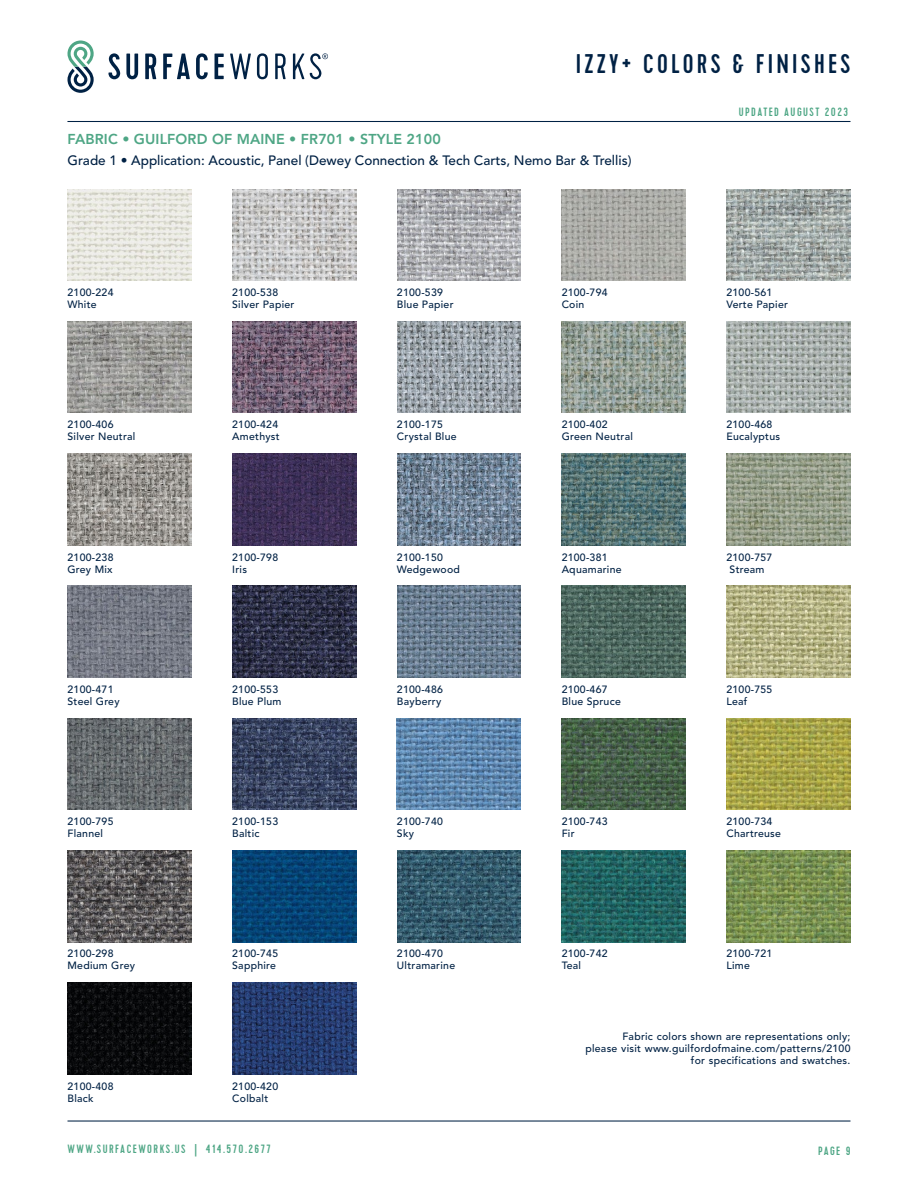
<style>
.page{position:relative;width:918px;height:1188px;background:#fff}
.page>*{position:absolute;margin:0;border:0;box-sizing:border-box;transform-origin:0 0}
.t1{font:500 27px "Cervo";letter-spacing:.12em;color:#002144}
.t2{font:800 14.25px "Avenir LT Std";letter-spacing:.01em;color:#4ea685}
.t3{font:500 13.5px "Avenir LT Std";color:#002144}
.t4{font:500 12px "Cervo";letter-spacing:.12em;color:#4ea685}
.t5{font:500 10.5px/12px "Avenir LT Std";letter-spacing:.025em;color:#002144}
</style>
<div class="page">
<svg style="left:108px;top:53px;width:30px;height:26px"></svg>
<svg style="left:145px;top:54px;width:11px;height:25px"></svg>
<svg style="left:163px;top:54px;width:27px;height:25px"></svg>
<svg style="left:196px;top:53px;width:12px;height:26px"></svg>
<svg style="left:215px;top:54px;width:9px;height:25px"></svg>
<svg style="left:230px;top:54px;width:21px;height:25px"></svg>
<svg style="left:257px;top:53px;width:11px;height:26px"></svg>
<svg style="left:275px;top:54px;width:11px;height:25px"></svg>
<svg style="left:293px;top:53px;width:35px;height:26px"></svg>
<svg style="left:67px;top:40px;width:27px;height:53px"></svg>
<hr style="left:67px;top:121px;width:783px;height:1px;background:#002144">
<hr style="left:68px;top:1121px;width:783px;height:1px;background:#002144">
<img style="left:562px;top:850px;width:124px;height:92px">
<img style="left:726px;top:851px;width:124px;height:91px">
<img style="left:232px;top:850px;width:124px;height:92px">
<img style="left:68px;top:850px;width:123px;height:92px">
<img style="left:397px;top:850px;width:124px;height:92px">
<img style="left:68px;top:983px;width:123px;height:91px">
<img style="left:232px;top:983px;width:124px;height:91px">
<img style="left:232px;top:718px;width:124px;height:92px">
<img style="left:68px;top:718px;width:123px;height:92px">
<img style="left:726px;top:718px;width:124px;height:92px">
<img style="left:397px;top:718px;width:124px;height:92px">
<img style="left:562px;top:718px;width:124px;height:92px">
<img style="left:727px;top:321px;width:123px;height:92px">
<img style="left:68px;top:321px;width:123px;height:92px">
<img style="left:232px;top:321px;width:124px;height:92px">
<img style="left:397px;top:321px;width:124px;height:92px">
<img style="left:562px;top:321px;width:124px;height:92px">
<img style="left:397px;top:586px;width:124px;height:92px">
<img style="left:232px;top:586px;width:124px;height:92px">
<img style="left:562px;top:586px;width:124px;height:92px">
<img style="left:68px;top:586px;width:123px;height:92px">
<img style="left:727px;top:586px;width:123px;height:92px">
<img style="left:232px;top:454px;width:124px;height:91px">
<img style="left:68px;top:454px;width:123px;height:91px">
<img style="left:397px;top:454px;width:124px;height:91px">
<img style="left:562px;top:454px;width:124px;height:91px">
<img style="left:727px;top:454px;width:123px;height:91px">
<img style="left:232px;top:189px;width:124px;height:92px">
<img style="left:727px;top:189px;width:123px;height:92px">
<img style="left:562px;top:189px;width:124px;height:92px">
<img style="left:397px;top:189px;width:124px;height:92px">
<img style="left:68px;top:189px;width:123px;height:92px">
<h1 class="t1" style="left:576px;top:48px;width:276px">IZZY+ COLORS &amp; FINISHES</h1>
<h2 class="t2" style="left:68px;top:131px;width:375px">FABRIC • GUILFORD OF MAINE • FR701 • STYLE 2100</h2>
<p class="t3" style="left:68px;top:153px;width:565px">Grade 1 • Application: Acoustic, Panel (Dewey Connection &amp; Tech Carts, Nemo Bar &amp; Trellis)</p>
<p class="t4" style="left:739px;top:104px;width:111px">UPDATED AUGUST 2023</p>
<p class="t5" style="left:68px;top:287px;width:48px">2100-224<br>White</p>
<p class="t5" style="left:397px;top:287px;width:58px">2100-539<br>Blue Papier</p>
<p class="t5" style="left:232px;top:287px;width:64px">2100-538<br>Silver Papier</p>
<p class="t5" style="left:726px;top:287px;width:63px">2100-561<br>Verte Papier</p>
<p class="t5" style="left:562px;top:287px;width:48px">2100-794<br>Coin</p>
<p class="t5" style="left:68px;top:419px;width:69px">2100-406<br>Silver Neutral</p>
<p class="t5" style="left:232px;top:419px;width:49px">2100-424<br>Amethyst</p>
<p class="t5" style="left:397px;top:419px;width:61px">2100-175<br>Crystal Blue</p>
<p class="t5" style="left:562px;top:419px;width:73px">2100-402<br>Green Neutral</p>
<p class="t5" style="left:726px;top:419px;width:55px">2100-468<br>Eucalyptus</p>
<p class="t5" style="left:68px;top:551px;width:48px">2100-238<br>Grey Mix</p>
<p class="t5" style="left:397px;top:551px;width:65px">2100-150<br>Wedgewood</p>
<p class="t5" style="left:562px;top:551px;width:61px">2100-381<br>Aquamarine</p>
<p class="t5" style="left:726px;top:551px;width:48px;text-align:center">2100-757<br>Stream</p>
<p class="t5" style="left:232px;top:551px;width:48px">2100-798<br>Iris</p>
<p class="t5" style="left:68px;top:683px;width:54px">2100-471<br>Steel Grey</p>
<p class="t5" style="left:726px;top:683px;width:48px">2100-755<br>Leaf</p>
<p class="t5" style="left:397px;top:683px;width:48px">2100-486<br>Bayberry</p>
<p class="t5" style="left:232px;top:683px;width:51px">2100-553<br>Blue Plum</p>
<p class="t5" style="left:562px;top:683px;width:61px">2100-467<br>Blue Spruce</p>
<p class="t5" style="left:68px;top:816px;width:48px">2100-795<br>Flannel</p>
<p class="t5" style="left:726px;top:816px;width:56px">2100-734<br>Chartreuse</p>
<p class="t5" style="left:232px;top:816px;width:48px">2100-153<br>Baltic</p>
<p class="t5" style="left:397px;top:816px;width:48px">2100-740<br>Sky</p>
<p class="t5" style="left:562px;top:816px;width:48px">2100-743<br>Fir</p>
<p class="t5" style="left:68px;top:948px;width:69px">2100-298<br>Medium Grey</p>
<p class="t5" style="left:397px;top:948px;width:60px">2100-470<br>Ultramarine</p>
<p class="t5" style="left:232px;top:948px;width:48px">2100-745<br>Sapphire</p>
<p class="t5" style="left:68px;top:1080px;width:48px">2100-408<br>Black</p>
<p class="t5" style="left:232px;top:1080px;width:48px">2100-420<br>Colbalt</p>
<p class="t5" style="left:562px;top:948px;width:48px">2100-742<br>Teal</p>
<p class="t5" style="left:726px;top:948px;width:48px">2100-721<br>Lime</p>
<p class="t5" style="left:585px;top:1030px;width:267px;text-align:right">Fabric colors shown are representations only;<br>please visit www.guilfordofmaine.com/patterns/2100 for specifications and swatches.</p>
<p class="t4" style="left:68px;top:1142px;width:205px">WWW.SURFACEWORKS.US | 414.570.2677</p>
<p class="t4" style="left:818px;top:1143px;width:34px">PAGE 9</p>
</div>
